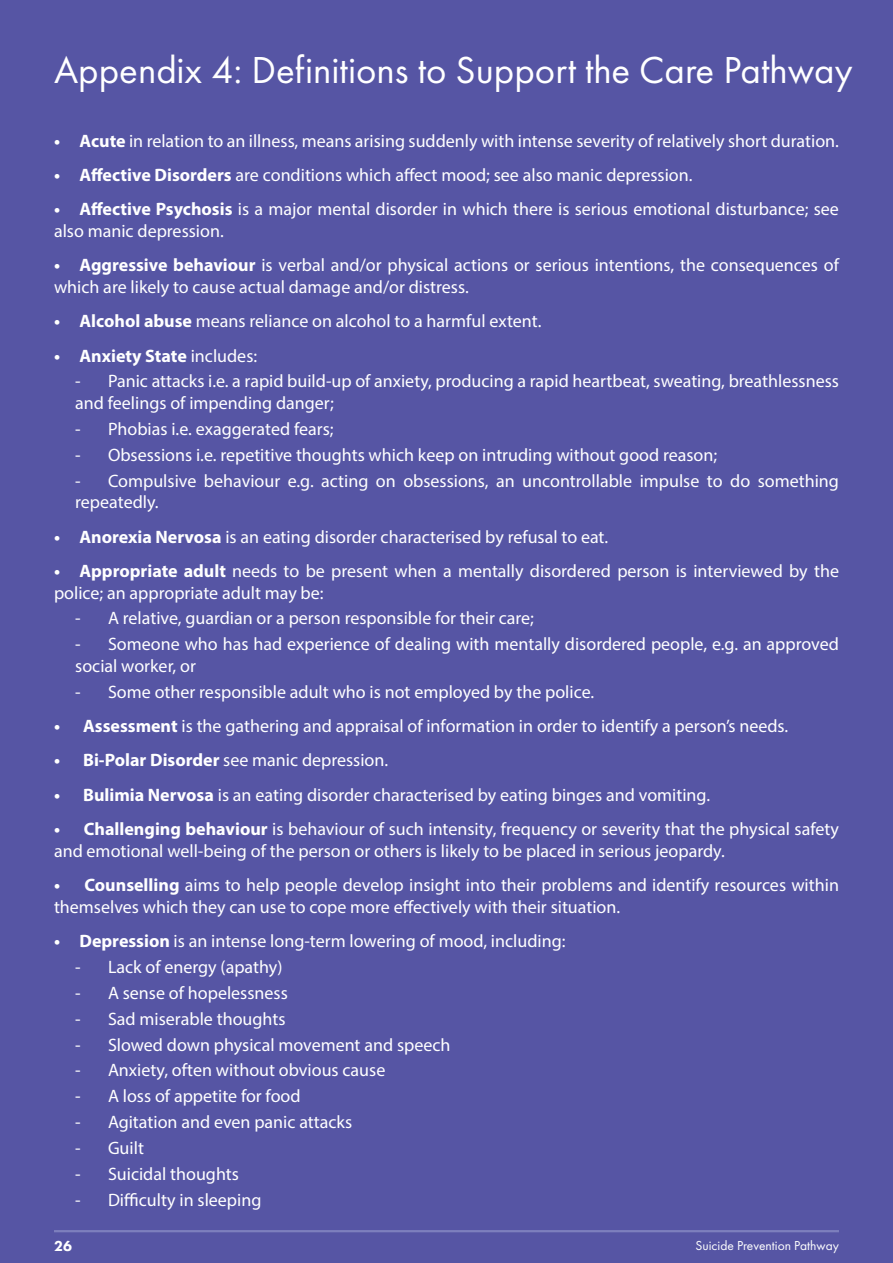
<style>
.page{position:relative;width:893px;height:1263px;background:#5655a4}
.page>*{position:absolute;margin:0;border:0;box-sizing:border-box;transform-origin:0 0}
.t1{font:39px "Futura PT";color:#fff}
.t2{font:18px/21.6px "Myriad Pro";color:#fff}
.t3{font:700 18px "Myriad Pro";color:#fff}
.t4{font:800 15px "Futura PT";color:#fff}
.t5{font:13.5px "Futura PT";color:#fff}
.s1{font-weight:700}
.s2{font-weight:400}
</style>
<div class="page">
<hr style="left:54px;top:1230px;width:785px;height:2px;background:#7d7fbd">
<p class="t1" style="left:54px;top:47px;width:800px">Appendix 4: Definitions to Support the Care Pathway</p>
<p class="t2" style="left:54px;top:129px;width:786px"><span class="s1">• Acute</span> in relation to an illness, means arising suddenly with intense severity of relatively short duration.</p>
<p class="t2" style="left:54px;top:164px;width:640px"><span class="s1">• Affective Disorders</span> are conditions which affect mood; see also manic depression.</p>
<p class="t2" style="left:54px;top:198px;width:786px"><span class="s1">• Affective Psychosis</span> is a major mental disorder in which there is serious emotional disturbance; see also manic depression.</p>
<p class="t2" style="left:54px;top:254px;width:786px"><span class="s1">• Aggressive behaviour</span> is verbal and/or physical actions or serious intentions, the consequences of which are likely to cause actual damage and/or distress.</p>
<p class="t2" style="left:54px;top:310px;width:489px"><span class="s1">• Alcohol abuse</span> means reliance on alcohol to a harmful extent.</p>
<p class="t3" style="left:54px;top:344px;width:205px">• Anxiety State <span class="s2">includes:</span></p>
<p class="t2" style="left:75px;top:370px;width:765px">- Panic attacks i.e. a rapid build-up of anxiety, producing a rapid heartbeat, sweating, breathlessness and feelings of impending danger;</p>
<p class="t2" style="left:75px;top:418px;width:260px">- Phobias i.e. exaggerated fears;</p>
<p class="t2" style="left:75px;top:444px;width:643px">- Obsessions i.e. repetitive thoughts which keep on intruding without good reason;</p>
<p class="t2" style="left:75px;top:469px;width:765px">- Compulsive behaviour e.g. acting on obsessions, an uncontrollable impulse to do something repeatedly.</p>
<p class="t2" style="left:54px;top:525px;width:556px"><span class="s1">• Anorexia Nervosa</span> is an eating disorder characterised by refusal to eat.</p>
<p class="t2" style="left:54px;top:560px;width:786px"><span class="s1">• Appropriate adult</span> needs to be present when a mentally disordered person is interviewed by the police; an appropriate adult may be:</p>
<p class="t2" style="left:75px;top:607px;width:460px">- A relative, guardian or a person responsible for their care;</p>
<p class="t2" style="left:75px;top:633px;width:765px">- Someone who has had experience of dealing with mentally disordered people, e.g. an approved social worker, or</p>
<p class="t2" style="left:75px;top:681px;width:520px">- Some other responsible adult who is not employed by the police.</p>
<p class="t2" style="left:54px;top:715px;width:736px"><span class="s1">• Assessment</span> is the gathering and appraisal of information in order to identify a person’s needs.</p>
<p class="t2" style="left:54px;top:749px;width:336px"><span class="s1">• Bi-Polar Disorder</span> see manic depression.</p>
<p class="t2" style="left:54px;top:784px;width:658px"><span class="s1">• Bulimia Nervosa</span> is an eating disorder characterised by eating binges and vomiting.</p>
<p class="t2" style="left:54px;top:818px;width:786px"><span class="s1">• Challenging behaviour</span> is behaviour of such intensity, frequency or severity that the physical safety and emotional well-being of the person or others is likely to be placed in serious jeopardy.</p>
<p class="t2" style="left:54px;top:874px;width:786px"><span class="s1">• Counselling</span> aims to help people develop insight into their problems and identify resources within themselves which they can use to cope more effectively with their situation.</p>
<p class="t2" style="left:54px;top:930px;width:513px"><span class="s1">• Depression</span> is an intense long-term lowering of mood, including:</p>
<p class="t2" style="left:75px;top:956px;width:209px">- Lack of energy (apathy)</p>
<p class="t2" style="left:75px;top:982px;width:214px">- A sense of hopelessness</p>
<p class="t2" style="left:75px;top:1007px;width:212px">- Sad miserable thoughts</p>
<p class="t2" style="left:75px;top:1033px;width:377px">- Slowed down physical movement and speech</p>
<p class="t2" style="left:75px;top:1059px;width:312px">- Anxiety, often without obvious cause</p>
<p class="t2" style="left:75px;top:1085px;width:227px">- A loss of appetite for food</p>
<p class="t2" style="left:75px;top:1111px;width:278px">- Agitation and even panic attacks</p>
<p class="t2" style="left:75px;top:1137px;width:70px">- Guilt</p>
<p class="t2" style="left:75px;top:1163px;width:165px">- Suicidal thoughts</p>
<p class="t2" style="left:75px;top:1188px;width:188px">- Difficulty in sleeping</p>
<p class="t4" style="left:54px;top:1236px;width:19px">26</p>
<p class="t5" style="left:695px;top:1237px;width:145px">Suicide Prevention Pathway</p>
</div>
